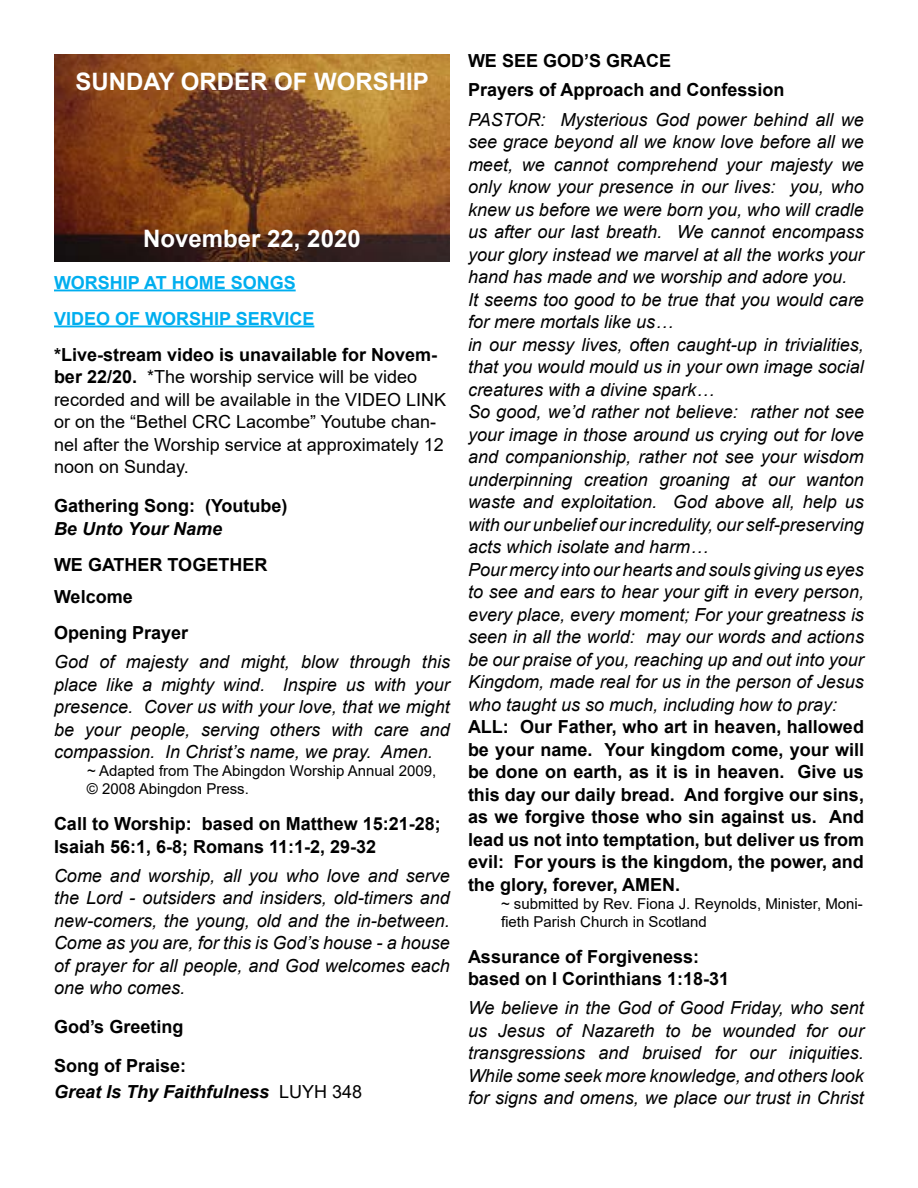
<style>
.page{position:relative;width:918px;height:1188px;background:#fff}
.page>*{position:absolute;margin:0;border:0;box-sizing:border-box;transform-origin:0 0}
.t1{font:700 24px "Arial";color:#fff}
.t2{font:italic 18px/22.5px "Arial";color:#000;text-align:justify}
.t3{font:700 18px/22.5px "Arial";color:#000}
.t4{font:18px/22.5px "Arial";color:#000}
.t5{font:italic 700 18px "Arial";color:#000}
.t6{font:700 18px/36px "Arial";color:#00aeef}
.t7{font:15px/18px "Arial";color:#000}
.s1{font-weight:700}
.s2{font-weight:400;font-style:normal}
</style>
<div class="page">
<img style="left:54px;top:54px;width:396px;height:207px">
<hr style="left:54px;top:290px;width:242px;height:1px;background:#00aeef">
<hr style="left:54px;top:326px;width:260px;height:1px;background:#00aeef">
<h1 class="t1" style="left:76px;top:64px;width:355px">SUNDAY ORDER OF WORSHIP</h1>
<h1 class="t1" style="left:143px;top:222px;width:219px">November 22, 2020</h1>
<p class="t6" style="left:54px;top:264px;width:262px">WORSHIP AT HOME SONGS<br>VIDEO OF WORSHIP SERVICE</p>
<p class="t4" style="left:54px;top:343px;width:394px"><span class="s1">*Live-stream video is unavailable for Novem&shy;ber 22/20.</span> *The worship service will be video recorded and will be available in the VIDEO LINK or on the “Bethel CRC Lacombe” Youtube chan&shy;nel after the Worship service at approximately 12 noon on Sunday.</p>
<p class="t3" style="left:54px;top:495px;width:235px">Gathering Song: (Youtube)</p>
<p class="t5" style="left:54px;top:516px;width:170px">Be Unto Your Name</p>
<p class="t3" style="left:54px;top:548px;width:215px;line-height:32.2px">WE GATHER TOGETHER<br>Welcome</p>
<p class="t3" style="left:54px;top:621px;width:136px">Opening Prayer</p>
<p class="t2" style="left:54px;top:651px;width:398px">God of majesty and might, blow through this place like a mighty wind. Inspire us with your presence. Cover us with your love, that we might be your people, serving others with care and compassion. In Christ’s name, we pray. Amen.</p>
<p class="t7" style="left:87px;top:762px;width:351px">~ Adapted from The Abingdon Worship Annual 2009, © 2008 Abingdon Press.</p>
<p class="t3" style="left:54px;top:813px;width:388px">Call to Worship: based on Matthew 15:21-28;<br>Isaiah 56:1, 6-8; Romans 11:1-2, 29-32</p>
<p class="t2" style="left:54px;top:865px;width:397px">Come and worship, all you who love and serve the Lord - outsiders and insiders, old-timers and new-comers, the young, old and the in-between.<br>Come as you are, for this is God’s house - a house of prayer for all people, and God welcomes each one who comes.</p>
<p class="t3" style="left:54px;top:1008px;width:134px;line-height:39px">God’s Greeting<br>Song of Praise:</p>
<p class="t5" style="left:54px;top:1080px;width:310px">Great Is Thy Faithfulness <span class="s2">LUYH 348</span></p>
<p class="t3" style="left:468px;top:46px;width:318px;line-height:29.2px">WE SEE GOD’S GRACE<br>Prayers of Approach and Confession</p>
<p class="t2" style="left:468px;top:108px;width:398px;text-align:left">PASTOR: Mysterious God power behind all we see grace beyond all we know love before all we meet, we cannot comprehend your majesty we only know your presence in our lives: you, who knew us before we were born you, who will cradle us after our last breath. We cannot encompass your glory instead we marvel at all the works your hand has made and we worship and adore you.<br>It seems too good to be true that you would care for mere mortals like us…<br>in our messy lives, often caught-up in trivialities, that you would mould us in your own image social creatures with a divine spark…<br>So good, we’d rather not believe: rather not see your image in those around us crying out for love and companionship, rather not see your wisdom underpinning creation groaning at our wanton waste and exploitation. God above all, help us with our unbelief our incredulity, our self-preserving acts which isolate and harm…<br>Pour mercy into our hearts and souls giving us eyes to see and ears to hear your gift in every person, every place, every moment; For your greatness is seen in all the world: may our words and actions be our praise of you, reaching up and out into your Kingdom, made real for us in the person of Jesus who taught us so much, including how to pray:</p>
<p class="t3" style="left:468px;top:716px;width:398px;text-align:justify">ALL: Our Father, who art in heaven, hallowed be your name. Your kingdom come, your will be done on earth, as it is in heaven. Give us this day our daily bread. And forgive our sins, as we forgive those who sin against us. And lead us not into temptation, but deliver us from evil: For yours is the kingdom, the power, and the glory, forever, AMEN.</p>
<p class="t7" style="left:501px;top:894px;width:363px">~ submitted by Rev. Fiona J. Reynolds, Minister, Moni&shy;fieth Parish Church in Scotland</p>
<p class="t3" style="left:468px;top:945px;width:263px">Assurance of Forgiveness: based on I Corinthians 1:18-31</p>
<p class="t2" style="left:468px;top:997px;width:397px">We believe in the God of Good Friday, who sent us Jesus of Nazareth to be wounded for our transgressions and bruised for our iniquities.<br>While some seek more knowledge, and others look for signs and omens, we place our trust in Christ</p>
</div>
